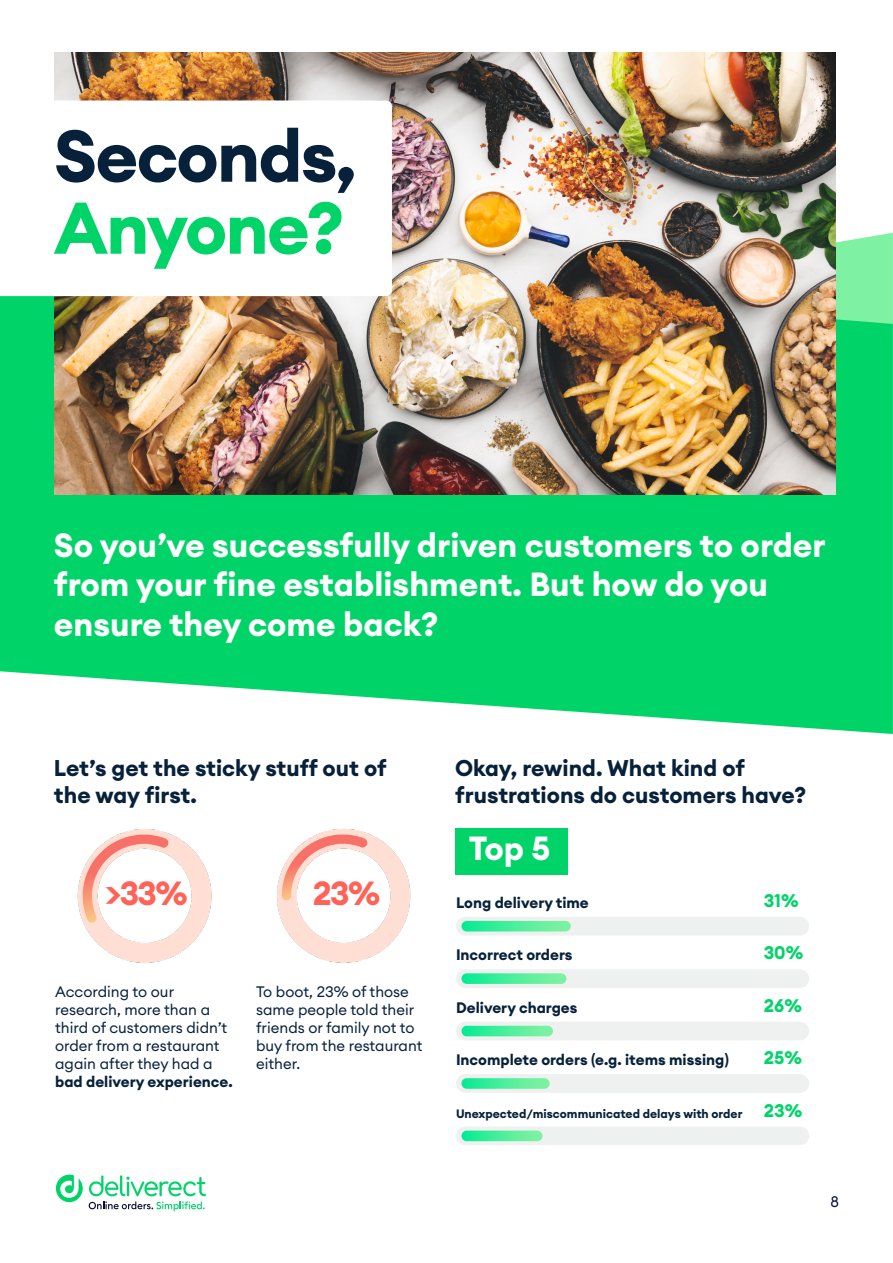
<style>
.page{position:relative;width:893px;height:1263px;background:#fff}
.page>*{position:absolute;margin:0;border:0;box-sizing:border-box;transform-origin:0 0}
.t1{font:700 72px "Euclid Circular A";letter-spacing:-.025em;color:#08213b}
.t2{font:700 72px "Euclid Circular A";letter-spacing:-.025em;color:#00d469}
.t3{font:700 33px/39.6px "Euclid Circular A";color:#fff}
.t4{font:700 33px "Euclid Circular A";color:#ff6357}
.t5{font:700 22.5px/27px "Euclid Circular A";color:#08213b}
.t6{font:700 18px "Euclid Circular A";color:#00d469}
.t7{font:15px/18px "Euclid Circular A";color:#08213b}
.t8{font:700 15px "Euclid Circular A";color:#08213b}
.t9{font:15px "Euclid Circular A";color:#050d33}
.t10{font:700 12px "Euclid Circular A";color:#08213b}
</style>
<div class="page">
<img style="left:101px;top:833px;width:87px;height:126px">
<img style="left:302px;top:832px;width:87px;height:127px">
<svg style="left:55px;top:845px;width:46px;height:345px"></svg>
<svg style="left:121px;top:829px;width:47px;height:134px"></svg>
<svg style="left:188px;top:845px;width:24px;height:102px;fill:#ffdfd4"></svg>
<svg style="left:277px;top:843px;width:25px;height:105px"></svg>
<svg style="left:322px;top:828px;width:47px;height:135px"></svg>
<svg style="left:389px;top:847px;width:22px;height:98px;fill:#ffdfd4"></svg>
<svg style="left:0;top:296px;width:893px;height:438px;background:#1ed87a"></svg>
<svg style="left:836px;top:233px;width:57px;height:91px;background:#81f0a5"></svg>
<img style="left:54px;top:53px;width:782px;height:441px">
<svg style="left:56px;top:1174px;width:150px;height:37px"></svg>
<div style="left:456px;top:917px;width:353px;height:18px;background:#eff0f0;border-radius:9px"></div>
<svg style="left:461px;top:921px;width:110px;height:10px"></svg>
<div style="left:456px;top:969px;width:353px;height:19px;background:#eff0f0;border-radius:9px"></div>
<svg style="left:461px;top:973px;width:105px;height:11px"></svg>
<div style="left:456px;top:1022px;width:353px;height:18px;background:#eff0f0;border-radius:9px"></div>
<svg style="left:461px;top:1026px;width:92px;height:10px"></svg>
<div style="left:456px;top:1074px;width:353px;height:19px;background:#eff0f0;border-radius:9px"></div>
<svg style="left:461px;top:1078px;width:89px;height:11px"></svg>
<div style="left:456px;top:1126px;width:353px;height:19px;background:#eff0f0;border-radius:9px"></div>
<svg style="left:461px;top:1130px;width:81px;height:11px"></svg>
<div style="left:455px;top:828px;width:113px;height:46px;background:#00d469"></div>
<svg style="left:54px;top:101px;width:338px;height:195px"></svg>
<h1 class="t1" style="left:54px;top:110px;width:304px">Seconds,</h1>
<h1 class="t2" style="left:54px;top:182px;width:292px">Anyone?</h1>
<h2 class="t3" style="left:54px;top:526px;width:773px">So you’ve successfully driven customers to order from your fine establishment. But how do you ensure they come back?</h2>
<h3 class="t5" style="left:54px;top:755px;width:334px">Let’s get the sticky stuff out of the way first.</h3>
<h2 class="t4" style="left:105px;top:872px;width:84px">&gt;33%</h2>
<h2 class="t4" style="left:313px;top:872px;width:69px">23%</h2>
<p class="t7" style="left:55px;top:982px;width:174px">According to our research, more than a third of customers didn’t order from a restaurant again after they had a</p>
<p class="t8" style="left:55px;top:1072px;width:179px">bad delivery experience.</p>
<p class="t7" style="left:256px;top:982px;width:168px">To boot, 23% of those same people told their friends or family not to buy from the restaurant either.</p>
<h3 class="t5" style="left:455px;top:755px;width:352px">Okay, rewind. What kind of frustrations do customers have?</h3>
<h2 class="t3" style="left:469px;top:829px;width:83px">Top 5</h2>
<p class="t8" style="left:456px;top:892px;width:134px">Long delivery time</p>
<p class="t8" style="left:456px;top:945px;width:118px">Incorrect orders</p>
<p class="t8" style="left:456px;top:997px;width:123px">Delivery charges</p>
<p class="t8" style="left:456px;top:1050px;width:274px">Incomplete orders (e.g. items missing)</p>
<p class="t10" style="left:456px;top:1105px;width:288px">Unexpected/miscommunicated delays with order</p>
<p class="t6" style="left:764px;top:889px;width:37px">31%</p>
<p class="t6" style="left:764px;top:941px;width:41px">30%</p>
<p class="t6" style="left:764px;top:994px;width:40px">26%</p>
<p class="t6" style="left:764px;top:1046px;width:40px">25%</p>
<p class="t6" style="left:764px;top:1099px;width:40px">23%</p>
<p class="t9" style="left:830px;top:1191px;width:10px">8</p>
</div>
